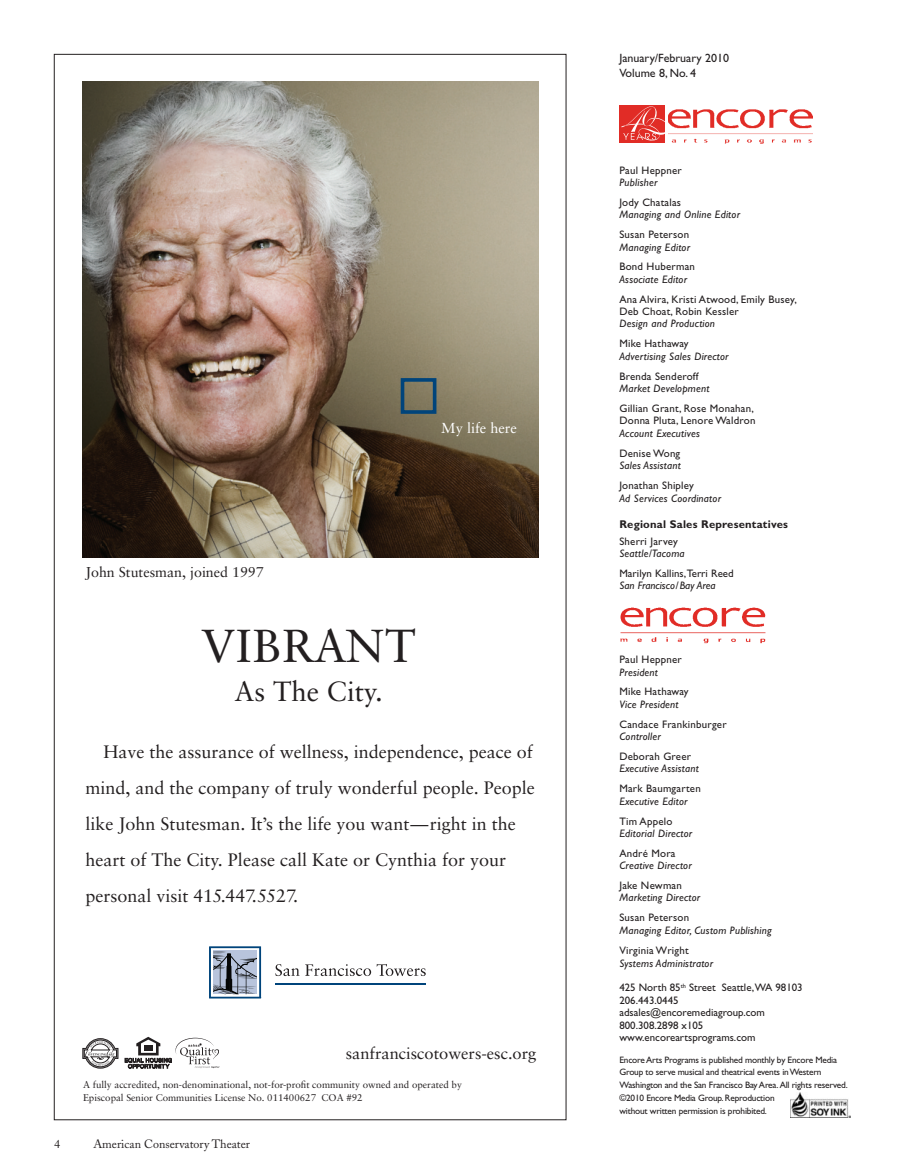
<style>
.page{position:relative;width:905px;height:1175px;background:#fff}
.page>*{position:absolute;margin:0;border:0;box-sizing:border-box;transform-origin:0 0}
.t1{font:46.2px "Sabon";letter-spacing:.025em;color:#231f20}
.t2{font:27.75px "Sabon";color:#231f20}
.t3{font:18px/36px "Sabon";color:#231f20}
.t4{font:16.5px "Sabon";color:#231f20}
.t5{font:14.55px "Sabon";color:#fff}
.t6{font:14.25px "Sabon";color:#231f20}
.t7{font:12px/15px "Gill Sans";color:#231f20}
.t8{font:12px "Adobe Caslon";color:#231f20}
.t9{font:700 11.25px "Gill Sans";letter-spacing:.02em;color:#231f20}
.t10{font:italic 10.8px "Gill Sans";letter-spacing:.02em;color:#231f20}
.t11{font:10.8px/12.5px "Gill Sans";letter-spacing:.02em;color:#231f20}
.t12{font:10.8px/12.5px "Gill Sans";color:#231f20}
.t13{font:9.75px/13.5px "Sabon";color:#231f20}
.t14{font:9.3px/12.8px "Gill Sans";letter-spacing:-.02em;color:#231f20}
</style>
<div class="page">
<img style="left:790px;top:1092px;width:60px;height:25px">
<img style="left:668px;top:109px;width:144px;height:34px">
<img style="left:620px;top:607px;width:146px;height:37px">
<div style="left:619px;top:105px;width:45px;height:38px;background:#e12c26"></div>
<svg style="left:621px;top:106px;width:44px;height:35px"></svg>
<img style="left:83px;top:82px;width:455px;height:475px">
<svg style="left:275px;top:964px;width:24px;height:12px"></svg>
<svg style="left:305px;top:964px;width:121px;height:12px"></svg>
<hr style="left:275px;top:983px;width:151px;height:1px;background:#00447b">
<svg style="left:209px;top:946px;width:52px;height:52px;background:#8b9bae"></svg>
<div style="left:400px;top:378px;width:36px;height:36px;border:4px solid #00447b"></div>
<svg style="left:83px;top:1038px;width:35px;height:30px"></svg>
<svg style="left:125px;top:1036px;width:95px;height:32px"></svg>
<h3 class="t5" style="left:441px;top:422px;width:77px">My life here</h3>
<h3 class="t6" style="left:86px;top:566px;width:180px">John Stutesman, joined 1997</h3>
<h1 class="t1" style="left:201px;top:627px;width:216px">VIBRANT</h1>
<h2 class="t2" style="left:234px;top:680px;width:150px">As The City.</h2>
<p class="t3" style="left:86px;top:735px;width:451px;text-indent:18px">Have the assurance of wellness, independence, peace of mind, and the company of truly wonderful people. People like John Stutesman. It’s the life you want—right in the heart of The City. Please call Kate or Cynthia for your personal visit 415.447.5527.</p>
<h3 class="t4" style="left:346px;top:1046px;width:192px">sanfranciscotowers-esc.org</h3>
<p class="t13" style="left:83px;top:1078px;width:380px">A fully accredited, non-denominational, not-for-profit community owned and operated by<br>Episcopal Senior Communities License No. 011400627 COA #92</p>
<p class="t8" style="left:54px;top:1139px;width:7px">4</p>
<p class="t8" style="left:93px;top:1139px;width:158px">American Conservatory Theater</p>
<p class="t7" style="left:619px;top:51px;width:111px">January/February 2010<br>Volume 8, No. 4</p>
<p class="t11" style="left:619px;top:164px;width:64px">Paul Heppner</p>
<p class="t10" style="left:619px;top:176px;width:40px">Publisher</p>
<p class="t11" style="left:619px;top:196px;width:63px">Jody Chatalas</p>
<p class="t10" style="left:619px;top:208px;width:122px">Managing and Online Editor</p>
<p class="t11" style="left:619px;top:228px;width:71px">Susan Peterson</p>
<p class="t10" style="left:619px;top:241px;width:72px">Managing Editor</p>
<p class="t11" style="left:619px;top:261px;width:77px">Bond Huberman</p>
<p class="t10" style="left:619px;top:273px;width:69px">Associate Editor</p>
<p class="t11" style="left:619px;top:293px;width:179px">Ana Alvira, Kristi Atwood, Emily Busey,<br>Deb Choat, Robin Kessler</p>
<p class="t10" style="left:619px;top:317px;width:97px">Design and Production</p>
<p class="t11" style="left:619px;top:337px;width:71px">Mike Hathaway</p>
<p class="t10" style="left:619px;top:350px;width:111px">Advertising Sales Director</p>
<p class="t11" style="left:619px;top:370px;width:81px">Brenda Senderoff</p>
<p class="t10" style="left:619px;top:382px;width:92px">Market Development</p>
<p class="t11" style="left:619px;top:402px;width:137px">Gillian Grant, Rose Monahan,<br>Donna Pluta, Lenore Waldron</p>
<p class="t10" style="left:619px;top:427px;width:82px">Account Executives</p>
<p class="t11" style="left:619px;top:447px;width:62px">Denise Wong</p>
<p class="t10" style="left:619px;top:459px;width:63px">Sales Assistant</p>
<p class="t11" style="left:619px;top:479px;width:76px">Jonathan Shipley</p>
<p class="t10" style="left:619px;top:492px;width:103px">Ad Services Coordinator</p>
<p class="t9" style="left:619px;top:517px;width:170px">Regional Sales Representatives</p>
<p class="t11" style="left:619px;top:535px;width:60px">Sherri Jarvey</p>
<p class="t10" style="left:619px;top:547px;width:67px">Seattle/Tacoma</p>
<p class="t11" style="left:619px;top:567px;width:116px">Marilyn Kallins,Terri Reed</p>
<p class="t10" style="left:619px;top:579px;width:98px">San Francisco/Bay Area</p>
<p class="t11" style="left:619px;top:653px;width:64px">Paul Heppner</p>
<p class="t10" style="left:619px;top:665px;width:40px">President</p>
<p class="t11" style="left:619px;top:685px;width:71px">Mike Hathaway</p>
<p class="t10" style="left:619px;top:698px;width:61px">Vice President</p>
<p class="t11" style="left:619px;top:718px;width:109px">Candace Frankinburger</p>
<p class="t10" style="left:619px;top:730px;width:43px">Controller</p>
<p class="t11" style="left:619px;top:750px;width:73px">Deborah Greer</p>
<p class="t10" style="left:619px;top:762px;width:81px">Executive Assistant</p>
<p class="t11" style="left:619px;top:782px;width:83px">Mark Baumgarten</p>
<p class="t10" style="left:619px;top:794px;width:70px">Executive Editor</p>
<p class="t11" style="left:619px;top:814px;width:54px">Tim Appelo</p>
<p class="t10" style="left:619px;top:827px;width:74px">Editorial Director</p>
<p class="t11" style="left:619px;top:847px;width:58px">André Mora</p>
<p class="t10" style="left:619px;top:859px;width:74px">Creative Director</p>
<p class="t11" style="left:619px;top:879px;width:64px">Jake Newman</p>
<p class="t10" style="left:619px;top:891px;width:82px">Marketing Director</p>
<p class="t11" style="left:619px;top:911px;width:71px">Susan Peterson</p>
<p class="t10" style="left:619px;top:924px;width:154px">Managing Editor, Custom Publishing</p>
<p class="t11" style="left:619px;top:943px;width:71px">Virginia Wright</p>
<p class="t10" style="left:619px;top:957px;width:95px">Systems Administrator</p>
<p class="t12" style="left:619px;top:981px;width:185px">425 North 85<sup>th</sup> Street Seattle,WA 98103<br>206.443.0445 adsales@encoremediagroup.com<br>800.308.2898 x105 www.encoreartsprograms.com</p>
<p class="t14" style="left:619px;top:1053px;width:230px">Encore Arts Programs is published monthly by Encore Media Group to serve musical and theatrical events in Western Washington and the San Francisco Bay Area. All rights reserved. ©2010 Encore Media Group. Reproduction<br>without written permission is prohibited.</p>
</div>
